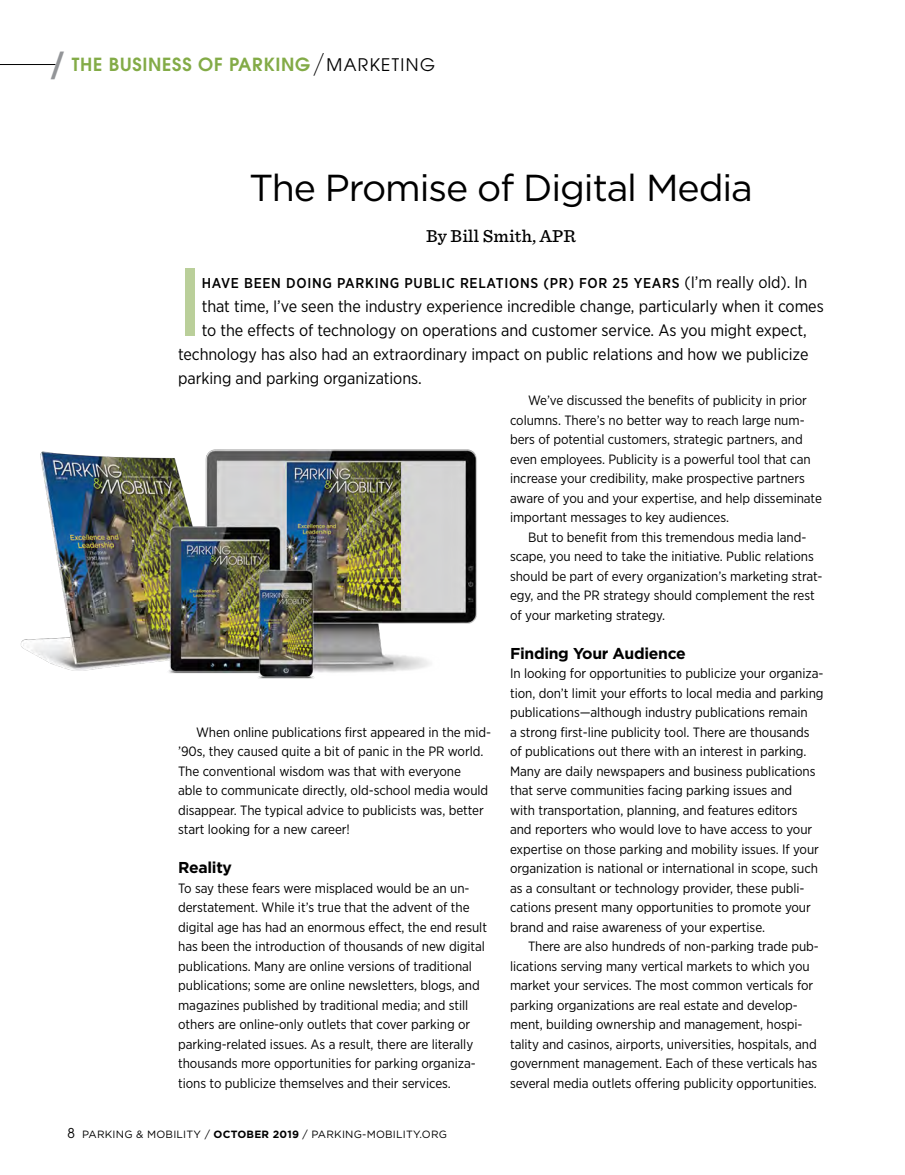
<style>
.page{position:relative;width:905px;height:1175px;background:#fff}
.page>*{position:absolute;margin:0;border:0;box-sizing:border-box;transform-origin:0 0}
.Department_first_gra{font:500 91.65px "ITC Avant Garde Std";color:#bacf9a}
.Dept_Headline{font:37.5px "Gotham";letter-spacing:-.03em;color:#000}
.t1{font:600 18px "ITC Avant Garde Std";letter-spacing:.04em;color:#83ab47}
.Department_Byline{font:500 18px "Sentinel";letter-spacing:.01em;color:#000}
.Department_first_gra-2{font:16.5px "Gotham Narrow";letter-spacing:-.005em;color:#000}
.Subhead{font:700 15.75px "Gotham";letter-spacing:-.02em;color:#000}
.Department_first_gra-3{font:500 14.25px "Gotham Narrow";letter-spacing:.05em;color:#000}
.Department_Text_NI{font:13.5px/19.5px "Gotham Narrow";letter-spacing:-.005em;color:#000}
.Department_Text{font:13.5px/19.5px "Gotham Narrow";letter-spacing:-.005em;color:#000}
.t2{font:10.5px "Gotham";letter-spacing:.02em;color:#000}
.s1{font-weight:500;font-size:33px;color:#939598}
.s2{font-weight:200;font-size:27px;color:#000}
.s3{font-weight:400;font-size:17.25px;color:#000}
.s4{font-weight:400;font-size:16.5px}
.s5{font-family:"ITC Avant Garde Std";font-size:13.5px}
.s6{font-weight:700}
</style>
<div class="page">
<hr style="left:0;top:64px;width:56px;height:1px;background:#000">
<img style="left:20px;top:449px;width:457px;height:230px">
<p class="t1" style="left:49px;top:53px;width:387px"><span class="s1">/</span> THE BUSINESS OF PARKING<span class="s2">/</span><span class="s3">MARKETING</span></p>
<p class="Dept_Headline" style="left:249px;top:164px;width:505px">The Promise of Digital Media</p>
<p class="Department_Byline" style="left:426px;top:222px;width:151px">By Bill Smith, APR</p>
<p class="Department_first_gra" style="left:178px;top:244px;width:25px">I</p>
<p class="Department_first_gra-3" style="left:202px;top:274px;width:607px">HAVE BEEN DOING PARKING PUBLIC RELATIONS (PR) FOR 25 YEARS <span class="s4">(I’m really old). In</span></p>
<p class="Department_first_gra-2" style="left:202px;top:296px;width:623px">that time, I’ve seen the industry experience incredible change, particularly when it comes</p>
<p class="Department_first_gra-2" style="left:202px;top:320px;width:606px">to the effects of technology on operations and customer service. As you might expect,</p>
<p class="Department_first_gra-2" style="left:178px;top:344px;width:632px">technology has also had an extraordinary impact on public relations and how we publicize</p>
<p class="Department_first_gra-2" style="left:178px;top:368px;width:245px">parking and parking organizations.</p>
<p class="Department_Text" style="left:178px;top:722px;width:314px;text-indent:18px">When online publications first appeared in the mid-’90s, they caused quite a bit of panic in the PR world.<br>The conventional wisdom was that with everyone<br>able to communicate directly, old-school media would disappear. The typical advice to publicists was, better start looking for a new career!</p>
<p class="Subhead" style="left:178px;top:857px;width:55px">Reality</p>
<p class="Department_Text_NI" style="left:178px;top:878px;width:310px">To say these fears were misplaced would be an un&shy;derstatement. While it’s true that the advent of the digital age has had an enormous effect, the end result has been the introduction of thousands of new digital publications. Many are online versions of traditional publications; some are online newsletters, blogs, and magazines published by traditional media; and still others are online-only outlets that cover parking or parking-related issues. As a result, there are literally thousands more opportunities for parking organiza&shy;tions to publicize themselves and their services.</p>
<p class="t2" style="left:68px;top:1127px;width:381px"><span class="s5">8</span> PARKING &amp; MOBILITY / <span class="s6">OCTOBER 2019</span> / PARKING-MOBILITY.ORG</p>
<p class="Department_Text" style="left:510px;top:390px;width:313px;text-indent:18px">We’ve discussed the benefits of publicity in prior columns. There’s no better way to reach large num&shy;bers of potential customers, strategic partners, and even employees. Publicity is a powerful tool that can increase your credibility, make prospective partners aware of you and your expertise, and help disseminate important messages to key audiences.</p>
<p class="Department_Text" style="left:510px;top:527px;width:314px;text-indent:18px">But to benefit from this tremendous media land&shy;scape, you need to take the initiative. Public relations should be part of every organization’s marketing strat&shy;egy, and the PR strategy should complement the rest of your marketing strategy.</p>
<p class="Subhead" style="left:510px;top:642px;width:177px">Finding Your Audience</p>
<p class="Department_Text_NI" style="left:510px;top:663px;width:315px">In looking for opportunities to publicize your organiza&shy;tion, don’t limit your efforts to local media and parking publications—although industry publications remain<br>a strong first-line publicity tool. There are thousands of publications out there with an interest in parking.<br>Many are daily newspapers and business publications that serve communities facing parking issues and<br>with transportation, planning, and features editors<br>and reporters who would love to have access to your expertise on those parking and mobility issues. If your organization is national or international in scope, such as a consultant or technology provider, these publi&shy;cations present many opportunities to promote your brand and raise awareness of your expertise.</p>
<p class="Department_Text" style="left:510px;top:936px;width:310px;text-indent:18px">There are also hundreds of non-parking trade pub&shy;lications serving many vertical markets to which you market your services. The most common verticals for parking organizations are real estate and develop&shy;ment, building ownership and management, hospi&shy;tality and casinos, airports, universities, hospitals, and government management. Each of these verticals has several media outlets offering publicity opportunities.</p>
</div>
